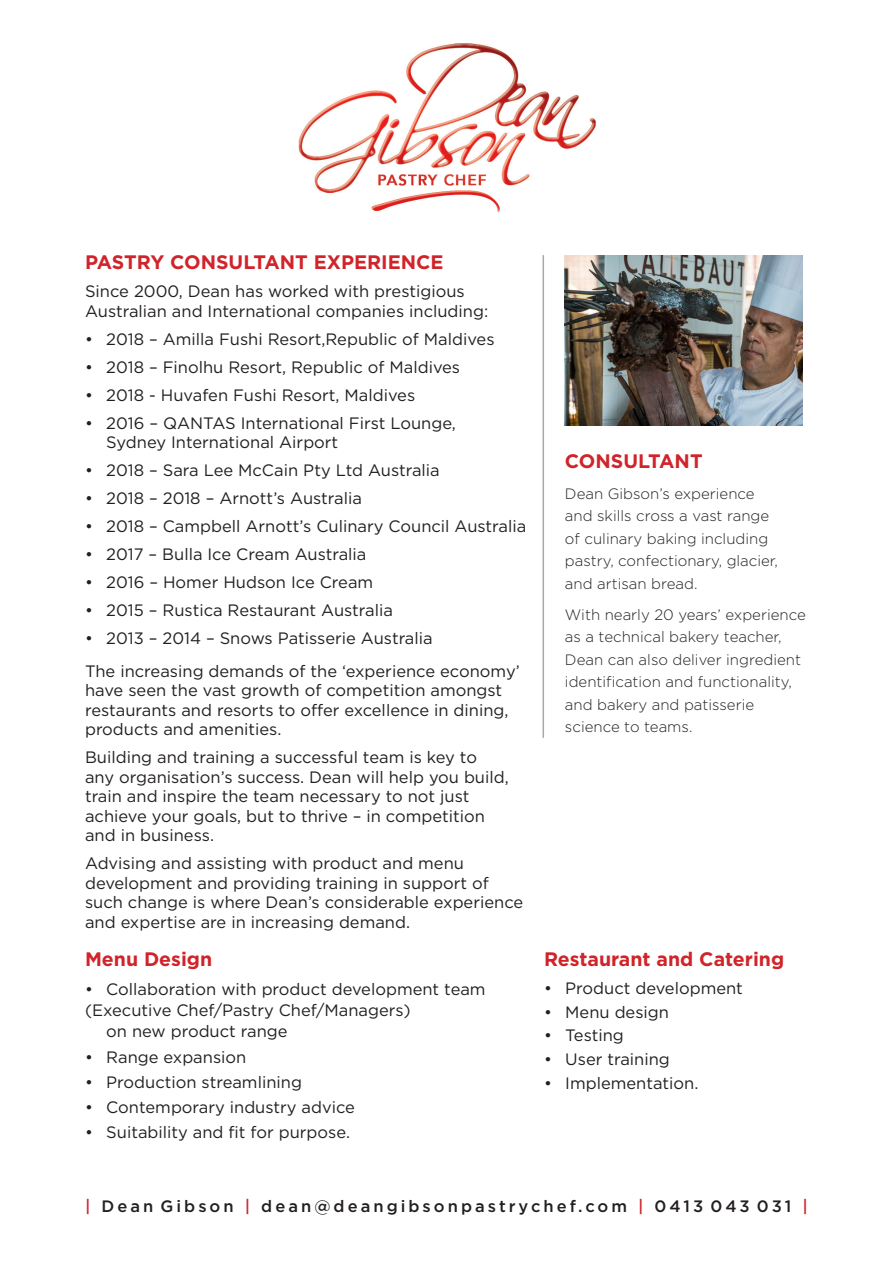
<style>
.page{position:relative;width:893px;height:1263px;background:#fff}
.page>*{position:absolute;margin:0;border:0;box-sizing:border-box;transform-origin:0 0}
.t1{font:700 19.5px "Gotham";color:#d1232a}
.t2{font:16.5px/19.5px "Gotham";color:#231f20}
.t3{font:500 16.5px "Gotham";letter-spacing:.185em;color:#231f20}
.t4{font:300 15px/22.5px "Gotham";color:#231f20}
.s1{color:#d1232a}
</style>
<div class="page">
<hr style="left:543px;top:255px;width:1px;height:483px;background:#a8a9ad">
<img style="left:565px;top:255px;width:237px;height:170px">
<img style="left:298px;top:43px;width:298px;height:169px">
<p class="t1" style="left:85px;top:251px;width:360px">PASTRY CONSULTANT EXPERIENCE</p>
<p class="t2" style="left:85px;top:281px;width:405px">Since 2000, Dean has worked with prestigious<br>Australian and International companies including:</p>
<p class="t2" style="left:85px;top:329px;width:411px">• 2018 – Amilla Fushi Resort,Republic of Maldives</p>
<p class="t2" style="left:85px;top:357px;width:377px">• 2018 – Finolhu Resort, Republic of Maldives</p>
<p class="t2" style="left:85px;top:385px;width:332px">• 2018 - Huvafen Fushi Resort, Maldives</p>
<p class="t2" style="left:106px;top:413px;width:351px;text-indent:-21px">• 2016 – QANTAS International First Lounge,<br>Sydney International Airport</p>
<p class="t2" style="left:85px;top:461px;width:356px">• 2018 – Sara Lee McCain Pty Ltd Australia</p>
<p class="t2" style="left:85px;top:489px;width:278px">• 2018 – 2018 – Arnott’s Australia</p>
<p class="t2" style="left:85px;top:517px;width:443px">• 2018 – Campbell Arnott’s Culinary Council Australia</p>
<p class="t2" style="left:85px;top:545px;width:283px">• 2017 – Bulla Ice Cream Australia</p>
<p class="t2" style="left:85px;top:573px;width:290px">• 2016 – Homer Hudson Ice Cream</p>
<p class="t2" style="left:85px;top:601px;width:309px">• 2015 – Rustica Restaurant Australia</p>
<p class="t2" style="left:85px;top:629px;width:349px">• 2013 – 2014 – Snows Patisserie Australia</p>
<p class="t2" style="left:85px;top:661px;width:436px">The increasing demands of the ‘experience economy’ have seen the vast growth of competition amongst restaurants and resorts to offer excellence in dining, products and amenities.</p>
<p class="t2" style="left:85px;top:747px;width:425px">Building and training a successful team is key to any organisation’s success. Dean will help you build, train and inspire the team necessary to not just achieve your goals, but to thrive – in competition and in business.</p>
<p class="t2" style="left:85px;top:853px;width:440px">Advising and assisting with product and menu development and providing training in support of such change is where Dean’s considerable experience and expertise are in increasing demand.</p>
<p class="t1" style="left:85px;top:948px;width:129px">Menu Design</p>
<p class="t2" style="left:85px;top:979px;width:402px">• Collaboration with product development team</p>
<p class="t2" style="left:85px;top:1000px;width:327px">(Executive Chef/Pastry Chef/Managers)</p>
<p class="t2" style="left:106px;top:1021px;width:183px">on new product range</p>
<p class="t2" style="left:85px;top:1047px;width:163px">• Range expansion</p>
<p class="t2" style="left:85px;top:1072px;width:218px">• Production streamlining</p>
<p class="t2" style="left:85px;top:1097px;width:271px">• Contemporary industry advice</p>
<p class="t2" style="left:85px;top:1122px;width:266px">• Suitability and fit for purpose.</p>
<p class="t1" style="left:565px;top:450px;width:139px">CONSULTANT</p>
<p class="t4" style="left:565px;top:482px;width:215px">Dean Gibson’s experience and skills cross a vast range of culinary baking including pastry, confectionary, glacier, and artisan bread.</p>
<p class="t4" style="left:565px;top:603px;width:242px">With nearly 20 years’ experience as a technical bakery teacher,<br>Dean can also deliver ingredient identification and functionality, and bakery and patisserie science to teams.</p>
<p class="t1" style="left:544px;top:948px;width:242px">Restaurant and Catering</p>
<p class="t2" style="left:544px;top:978px;width:200px">• Product development</p>
<p class="t2" style="left:544px;top:1002px;width:127px">• Menu design</p>
<p class="t2" style="left:544px;top:1025px;width:81px">• Testing</p>
<p class="t2" style="left:544px;top:1049px;width:127px">• User training</p>
<p class="t2" style="left:544px;top:1073px;width:156px">• Implementation.</p>
<p class="t3" style="left:85px;top:1196px;width:724px"><span class="s1">|</span> Dean Gibson <span class="s1">|</span> dean@deangibsonpastrychef.com <span class="s1">|</span> 0413 043 031 <span class="s1">|</span></p>
</div>
